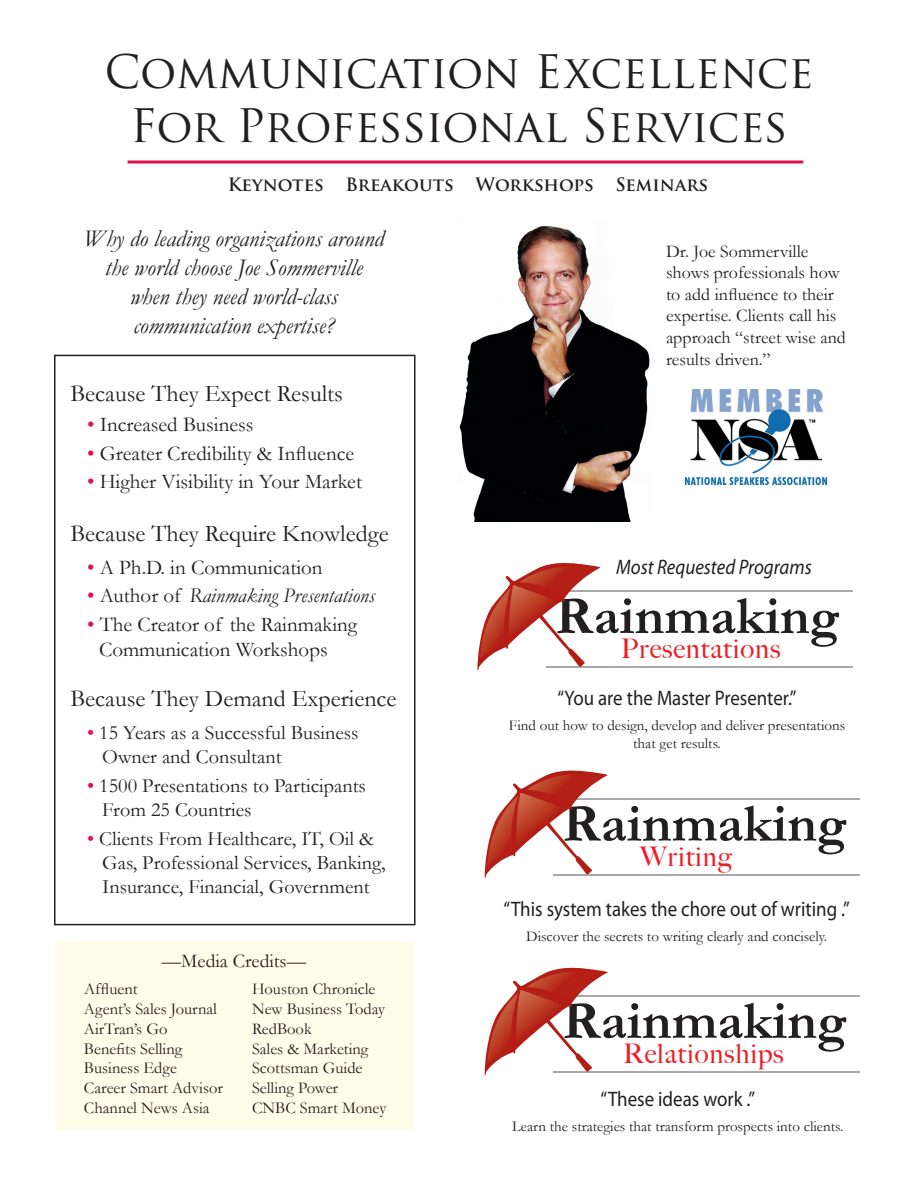
<style>
.page{position:relative;width:918px;height:1188px;background:#fff}
.page>*{position:absolute;margin:0;border:0;box-sizing:border-box;transform-origin:0 0}
.t1{font:45px/54px "Trajan Pro";color:#231f20;text-align:center}
.t2{font:500 27px "Big Caslon";letter-spacing:.03em;color:#ee1d23}
.t3{font:italic 24px "Garamond";color:#231f20}
.t4{font:24px "Garamond";color:#231f20}
.t5{font:21px "Garamond";color:#231f20}
.t6{font:21px "Myriad Pro";color:#231f20;scale:.9 1}
.t7{font:italic 21px "Garamond";color:#231f20}
.t8{font:italic 21px "Myriad Pro";color:#231f20;scale:.9 1}
.t9{font:20.25px/24.3px "Garamond";color:#231f20}
.t10{font:19.5px "Garamond";color:#231f20}
.t11{font:18px/21.6px "Garamond";color:#231f20}
.t12{font:700 18px "Trajan Pro";color:#231f20}
.t13{font:16.5px "Garamond";color:#231f20}
.t14{font:15px "Garamond";color:#231f20}
.s1{color:#e2104f}
.s2{font-style:normal;color:#e2104f}
.s3{font-style:normal}
</style>
<div class="page">
<div style="left:55px;top:941px;width:359px;height:189px;background:#fffde9"></div>
<img style="left:459px;top:225px;width:191px;height:296px">
<img style="left:686px;top:389px;width:140px;height:95px">
<div style="left:54px;top:355px;width:362px;height:570px;border:2px solid #231f20"></div>
<svg style="left:128px;top:160px;width:675px;height:4px;background:#e94b7a"></svg>
<hr style="left:546px;top:666px;width:306px;height:2px;background:#a8a9ad">
<hr style="left:546px;top:590px;width:306px;height:2px;background:#a8a9ad">
<svg style="left:477px;top:563px;width:362px;height:108px"></svg>
<hr style="left:553px;top:874px;width:306px;height:1px;background:#a8a9ad">
<hr style="left:553px;top:798px;width:306px;height:2px;background:#a8a9ad">
<svg style="left:485px;top:770px;width:361px;height:108px"></svg>
<hr style="left:553px;top:1071px;width:306px;height:2px;background:#a8a9ad">
<hr style="left:553px;top:995px;width:306px;height:2px;background:#a8a9ad">
<svg style="left:485px;top:967px;width:361px;height:108px"></svg>
<p class="t1" style="left:105px;top:44px;width:710px">Communication Excellence<br>For Professional Services</p>
<p class="t12" style="left:228px;top:174px;width:482px">Keynotes Breakouts Workshops Seminars</p>
<p class="t3" style="left:84px;top:225px;width:302px">Why do leading organizations around</p>
<p class="t3" style="left:105px;top:253px;width:259px">the world choose Joe Sommerville</p>
<p class="t3" style="left:130px;top:282px;width:209px">when they need world-class</p>
<p class="t3" style="left:133px;top:311px;width:203px">communication expertise?</p>
<p class="t4" style="left:70px;top:379px;width:274px">Because They Expect Results</p>
<p class="t5" style="left:87px;top:412px;width:168px"><span class="s1">•</span> Increased Business</p>
<p class="t5" style="left:87px;top:441px;width:269px"><span class="s1">•</span> Greater Credibility &amp; Influence</p>
<p class="t5" style="left:87px;top:469px;width:277px"><span class="s1">•</span> Higher Visibility in Your Market</p>
<p class="t4" style="left:70px;top:519px;width:320px">Because They Require Knowledge</p>
<p class="t5" style="left:87px;top:555px;width:237px"><span class="s1">•</span> A Ph.D. in Communication</p>
<p class="t7" style="left:87px;top:583px;width:289px"><span class="s2">•</span> <span class="s3">Author of</span> Rainmaking Presentations</p>
<p class="t5" style="left:87px;top:612px;width:272px"><span class="s1">•</span> The Creator of the Rainmaking</p>
<p class="t5" style="left:99px;top:637px;width:230px">Communication Workshops</p>
<p class="t4" style="left:70px;top:684px;width:328px">Because They Demand Experience</p>
<p class="t9" style="left:87px;top:720px;width:273px"><span class="s1">•</span> 15 Years as a Successful Business</p>
<p class="t9" style="left:102px;top:744px;width:181px">Owner and Consultant</p>
<p class="t9" style="left:87px;top:773px;width:281px"><span class="s1">•</span> 1500 Presentations to Participants</p>
<p class="t9" style="left:102px;top:797px;width:151px">From 25 Countries</p>
<p class="t9" style="left:102px;top:826px;width:285px;text-indent:-15px"><span class="s1">•</span> Clients From Healthcare, IT, Oil &amp;<br>Gas, Professional Services, Banking,<br>Insurance, Financial, Government</p>
<p class="t10" style="left:162px;top:949px;width:146px">—Media Credits—</p>
<p class="t13" style="left:84px;top:979px;width:55px">Affluent</p>
<p class="t13" style="left:252px;top:979px;width:125px">Houston Chronicle</p>
<p class="t13" style="left:84px;top:999px;width:135px">Agent’s Sales Journal</p>
<p class="t13" style="left:252px;top:999px;width:135px">New Business Today</p>
<p class="t13" style="left:84px;top:1019px;width:85px">AirTran’s Go</p>
<p class="t13" style="left:252px;top:1019px;width:61px">RedBook</p>
<p class="t13" style="left:84px;top:1039px;width:100px">Benefits Selling</p>
<p class="t13" style="left:252px;top:1039px;width:118px">Sales &amp; Marketing</p>
<p class="t13" style="left:84px;top:1058px;width:95px">Business Edge</p>
<p class="t13" style="left:252px;top:1058px;width:112px">Scottsman Guide</p>
<p class="t13" style="left:84px;top:1078px;width:141px">Career Smart Advisor</p>
<p class="t13" style="left:252px;top:1078px;width:88px">Selling Power</p>
<p class="t13" style="left:84px;top:1098px;width:127px">Channel News Asia</p>
<p class="t13" style="left:252px;top:1098px;width:136px">CNBC Smart Money</p>
<p class="t11" style="left:666px;top:240px;width:181px">Dr. Joe Sommerville shows professionals how to add influence to their expertise. Clients call his approach “street wise and results driven.”</p>
<p class="t8" style="left:616px;top:554px;width:219px">Most Requested Programs</p>
<p class="t2" style="left:621px;top:633px;width:161px">Presentations</p>
<p class="t6" style="left:558px;top:685px;width:267px">“You are the Master Presenter.”</p>
<p class="t14" style="left:509px;top:716px;width:338px">Find out how to design, develop and deliver presentations</p>
<p class="t14" style="left:633px;top:734px;width:89px">that get results.</p>
<p class="t2" style="left:640px;top:841px;width:93px">Writing</p>
<p class="t6" style="left:504px;top:896px;width:386px">“This system takes the chore out of writing .”</p>
<p class="t14" style="left:526px;top:927px;width:303px">Discover the secrets to writing clearly and concisely.</p>
<p class="t2" style="left:623px;top:1038px;width:162px">Relationships</p>
<p class="t6" style="left:601px;top:1086px;width:173px">“These ideas work .”</p>
<p class="t14" style="left:512px;top:1117px;width:333px">Learn the strategies that transform prospects into clients.</p>
</div>
